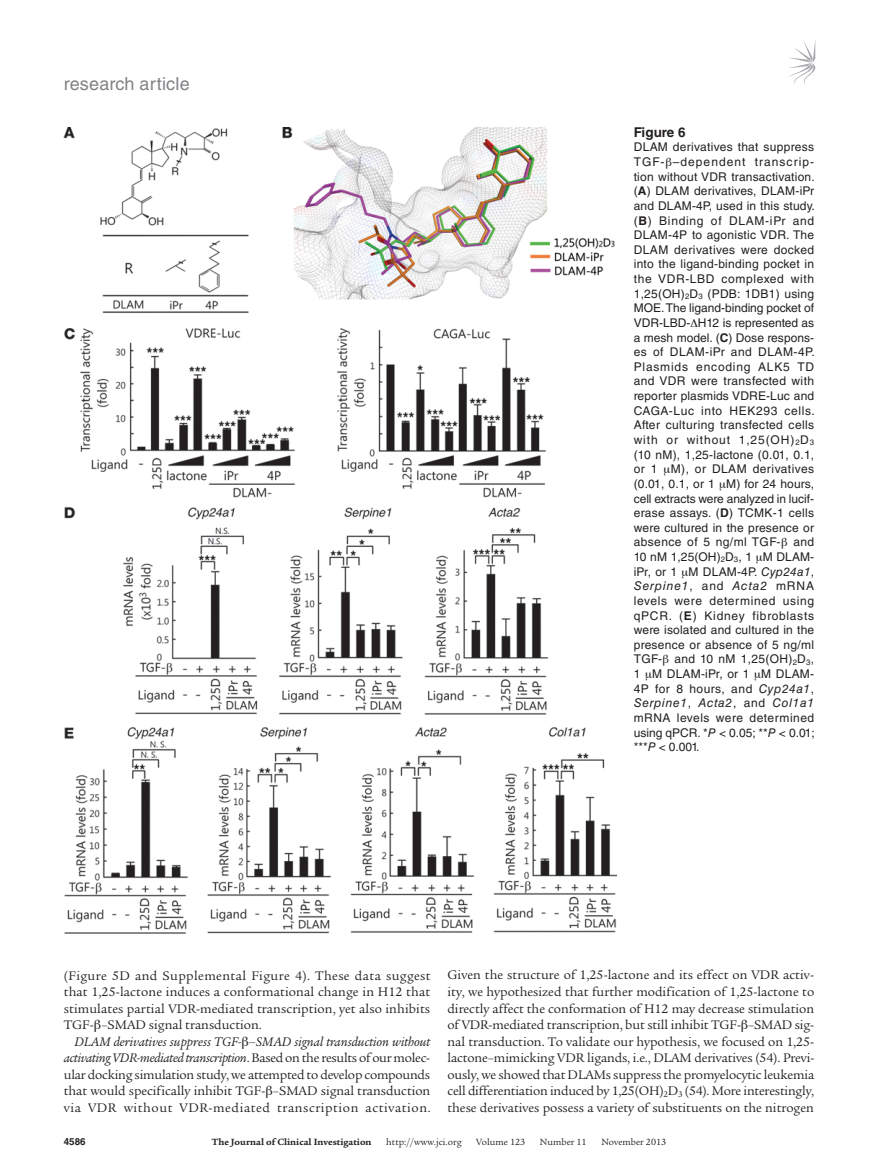
<style>
.page{position:relative;width:878px;height:1175px;background:#fff}
.page>*{position:absolute;margin:0;border:0;box-sizing:border-box;transform-origin:0 0}
.t1{font:18px "Helvetica LT Std";letter-spacing:.01em;color:#808285}
.t2{font:13.5px/16.5px "Legacy Serif Std";color:#231f20;text-align:justify}
.t3{font:700 13.5px "Helvetica LT Std";color:#231f20}
.t4{font:12px/14.7px "Helvetica LT Std";letter-spacing:.045em;color:#231f20;text-align:justify}
.t5{font:9.75px "Legacy Serif Std";color:#231f20}
.t6{font:700 9.75px "Legacy Serif Std";color:#231f20}
.t7{font:700 9.75px "Helvetica LT Std";color:#231f20}
.s1{font-weight:700}
.s2{font-style:italic}
</style>
<div class="page">
<svg style="left:789px;top:42px;width:26px;height:43px"></svg>
<img style="left:64px;top:127px;width:552px;height:807px">
<h1 class="t1" style="left:64px;top:73px;width:127px">research article</h1>
<p class="t3" style="left:633px;top:124px;width:53px">Figure 6</p>
<p class="t4" style="left:633px;top:140px;width:183px">DLAM derivatives that suppress TGF- –dependent transcrip&shy;tion without VDR transactivation. (<span class="s1">A</span>) DLAM derivatives, DLAM-iPr and DLAM-4P, used in this study. (<span class="s1">B</span>) Binding of DLAM-iPr and DLAM-4P to agonistic VDR. The DLAM derivatives were docked into the ligand-binding pocket in the VDR-LBD complexed with 1,25(OH)<sub>2</sub>D<sub>3</sub> (PDB: 1DB1) using MOE. The ligand-binding pocket of VDR-LBD- H12 is represented as a mesh model. (<span class="s1">C</span>) Dose respons&shy;es of DLAM-iPr and DLAM-4P.<br>Plasmids encoding ALK5 TD and VDR were transfected with reporter plasmids VDRE-Luc and CAGA-Luc into HEK293 cells.<br>After culturing transfected cells with or without 1,25(OH)<sub>2</sub>D<sub>3 </sub>(10 nM), 1,25-lactone (0.01, 0.1, or 1 M), or DLAM derivatives (0.01, 0.1, or 1 M) for 24 hours, cell extracts were analyzed in lucif&shy;erase assays. (<span class="s1">D</span>) TCMK-1 cells were cultured in the presence or absence of 5 ng/ml TGF- and 10 nM 1,25(OH)<sub>2</sub>D<sub>3</sub>, 1 M DLAM&shy;iPr, or 1 M DLAM-4P. <span class="s2">Cyp24a1</span>, <span class="s2">Serpine1</span>, and <span class="s2">Acta2</span> mRNA levels were determined using qPCR. (<span class="s1">E</span>) Kidney fibroblasts were isolated and cultured in the presence or absence of 5 ng/ml TGF- and 10 nM 1,25(OH)<sub>2</sub>D<sub>3</sub>, 1 M DLAM-iPr, or 1 M DLAM-4P for 8 hours, and <span class="s2">Cyp24a1</span>, <span class="s2">Serpine1</span>, <span class="s2">Acta2</span>, and <span class="s2">Col1a1 </span>mRNA levels were determined using qPCR. *<span class="s2">P</span> &lt; 0.05; **<span class="s2">P</span> &lt; 0.01; ***<span class="s2">P</span> &lt; 0.001.</p>
<p class="t2" style="left:64px;top:967px;width:368px">(Figure 5D and Supplemental Figure 4). These data suggest that 1,25-lactone induces a conformational change in H12 that stimulates partial VDR-mediated transcription, yet also inhibits TGF- –SMAD signal transduction.</p>
<p class="t2" style="left:64px;top:1033px;width:368px;text-indent:11px"><span class="s2">DLAM derivatives suppress TGF- –SMAD signal transduction without activating VDR-mediated transcription</span>. Based on the results of our molec&shy;ular docking simulation study, we attempted to develop compounds that would specifically inhibit TGF- –SMAD signal transduction via VDR without VDR-mediated transcription activation.</p>
<p class="t2" style="left:447px;top:967px;width:368px">Given the structure of 1,25-lactone and its effect on VDR activ&shy;ity, we hypothesized that further modification of 1,25-lactone to directly affect the conformation of H12 may decrease stimulation of VDR-mediated transcription, but still inhibit TGF- –SMAD sig&shy;nal transduction. To validate our hypothesis, we focused on 1,25- lactone–mimicking VDR ligands, i.e., DLAM derivatives (54). Previ&shy;ously, we showed that DLAMs suppress the promyelocytic leukemia cell differentiation induced by 1,25(OH)<sub>2</sub>D<sub>3</sub> (54). More interestingly, these derivatives possess a variety of substituents on the nitrogen</p>
<p class="t7" style="left:64px;top:1135px;width:23px">4586</p>
<p class="t6" style="left:212px;top:1135px;width:161px">The Journal of Clinical Investigation</p>
<p class="t5" style="left:386px;top:1136px;width:77px">http://www.jci.org</p>
<p class="t5" style="left:476px;top:1136px;width:50px">Volume 123</p>
<p class="t5" style="left:540px;top:1136px;width:48px">Number 11</p>
<p class="t5" style="left:601px;top:1136px;width:66px">November 2013</p>
</div>
